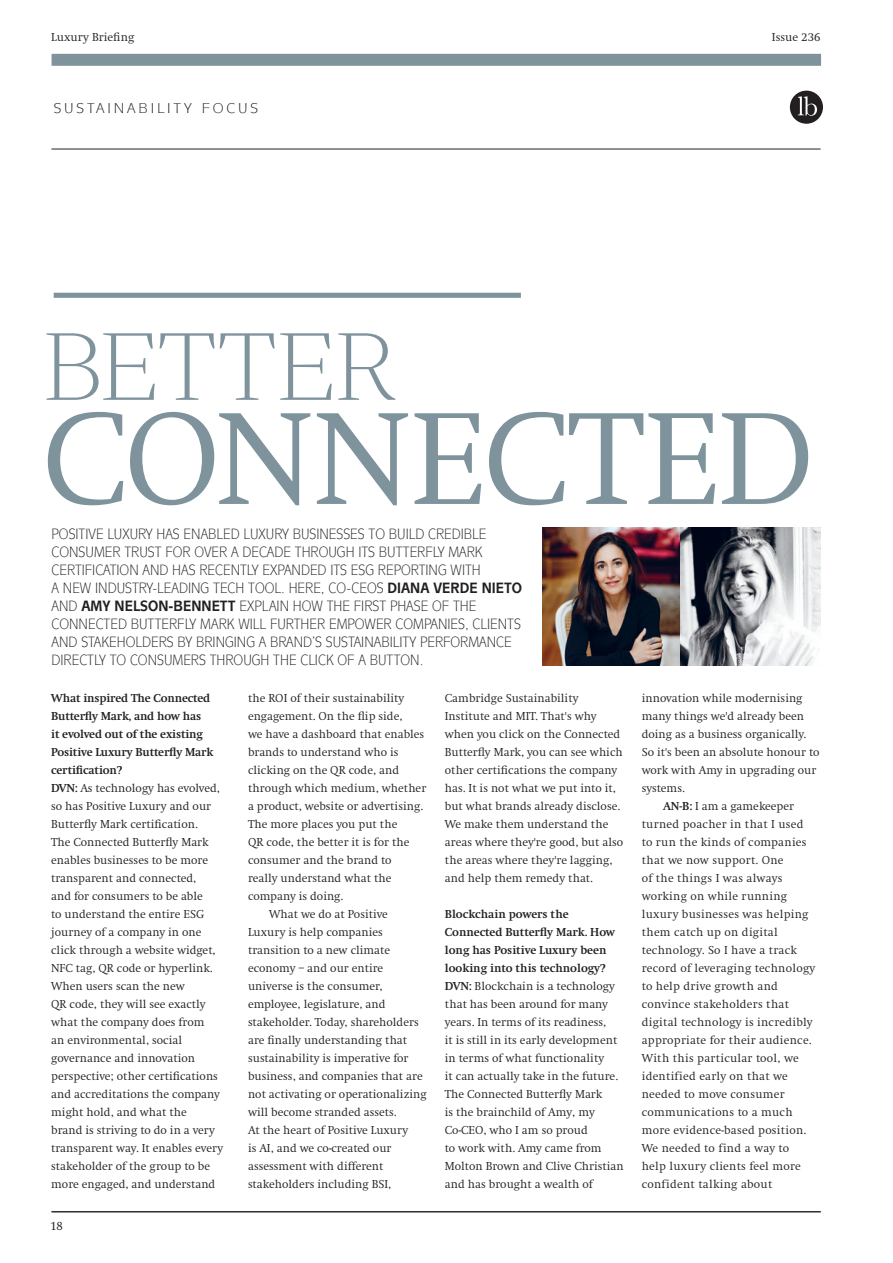
<style>
.page{position:relative;width:893px;height:1263px;background:#fff}
.page>*{position:absolute;margin:0;border:0;box-sizing:border-box;transform-origin:0 0}
.t1{font:300 135.9px "Swift";letter-spacing:-.015em;color:#7f939d}
.t2{font:97.95px "Periodico Display Ut Lg";letter-spacing:-.025em;color:#7f939d}
.t3{font:15px/18px "Mixage IT Cby BT";color:#231f20;scale:.85 1}
.t4{font:14.25px "Mixage IT Cby BT";letter-spacing:.2em;color:#231f20}
.t5{font:300 12.75px "Swift";color:#231f20}
.t6{font:300 12px/18px "Swift";color:#231f20}
.t7{font:300 12px "Swift";letter-spacing:.02em;color:#231f20}
.s1{font-weight:700}
</style>
<div class="page">
<div style="left:52px;top:54px;width:769px;height:12px;background:#7f939d"></div>
<div style="left:790px;top:91px;width:33px;height:33px;background:#231f20;border-radius:50%"></div>
<svg style="left:798px;top:96px;width:19px;height:20px"></svg>
<hr style="left:52px;top:1211px;width:769px;height:1px;background:#231f20">
<img style="left:542px;top:527px;width:279px;height:138px">
<div style="left:54px;top:293px;width:467px;height:5px;background:#7f939d"></div>
<hr style="left:51px;top:149px;width:770px;height:1px;background:#231f20">
<p class="t6" style="left:51px;top:28px;width:85px">Luxury Briefing</p>
<p class="t6" style="left:772px;top:28px;width:50px">Issue 236</p>
<p class="t4" style="left:54px;top:99px;width:206px">SUSTAINABILITY FOCUS</p>
<h2 class="t2" style="left:41px;top:313px;width:357px">BETTER</h2>
<h1 class="t1" style="left:41px;top:386px;width:775px">CONNECTED</h1>
<p class="t3" style="left:52px;top:525px;width:555px">POSITIVE LUXURY HAS ENABLED LUXURY BUSINESSES TO BUILD CREDIBLE CONSUMER TRUST FOR OVER A DECADE THROUGH ITS BUTTERFLY MARK CERTIFICATION AND HAS RECENTLY EXPANDED ITS ESG REPORTING WITH<br>A NEW INDUSTRY-LEADING TECH TOOL. HERE, CO-CEOS <span class="s1">DIANA VERDE NIETO </span>AND <span class="s1">AMY NELSON-BENNETT</span> EXPLAIN HOW THE FIRST PHASE OF THE CONNECTED BUTTERFLY MARK WILL FURTHER EMPOWER COMPANIES, CLIENTS AND STAKEHOLDERS BY BRINGING A BRAND’S SUSTAINABILITY PERFORMANCE DIRECTLY TO CONSUMERS THROUGH THE CLICK OF A BUTTON.</p>
<p class="t6" style="left:51px;top:689px;width:173px"><span class="s1">What inspired The Connected<br>Butterfly Mark, and how has<br>it evolved out of the existing<br>Positive Luxury Butterfly Mark certification?<br>DVN:</span> As technology has evolved, so has Positive Luxury and our<br>Butterfly Mark certification.<br>The Connected Butterfly Mark enables businesses to be more transparent and connected,<br>and for consumers to be able<br>to understand the entire ESG journey of a company in one click through a website widget,<br>NFC tag, QR code or hyperlink.<br>When users scan the new<br>QR code, they will see exactly what the company does from<br>an environmental, social governance and innovation perspective; other certifications and accreditations the company might hold, and what the<br>brand is striving to do in a very transparent way. It enables every stakeholder of the group to be more engaged, and understand</p>
<p class="t6" style="left:248px;top:689px;width:158px">the ROI of their sustainability</p>
<p class="t6" style="left:248px;top:707px;width:156px">engagement. On the flip side,</p>
<p class="t6" style="left:248px;top:725px;width:178px">we have a dashboard that enables</p>
<p class="t6" style="left:248px;top:743px;width:152px">brands to understand who is</p>
<p class="t6" style="left:248px;top:761px;width:153px">clicking on the QR code, and</p>
<p class="t6" style="left:248px;top:779px;width:180px">through which medium, whether</p>
<p class="t6" style="left:248px;top:797px;width:177px">a product, website or advertising.</p>
<p class="t6" style="left:248px;top:815px;width:151px">The more places you put the</p>
<p class="t6" style="left:248px;top:833px;width:163px">QR code, the better it is for the</p>
<p class="t6" style="left:248px;top:851px;width:145px">consumer and the brand to</p>
<p class="t6" style="left:248px;top:869px;width:145px">really understand what the</p>
<p class="t6" style="left:248px;top:887px;width:97px">company is doing.</p>
<p class="t6" style="left:269px;top:905px;width:120px">What we do at Positive</p>
<p class="t6" style="left:248px;top:923px;width:136px">Luxury is help companies</p>
<p class="t6" style="left:248px;top:941px;width:143px">transition to a new climate</p>
<p class="t6" style="left:248px;top:959px;width:137px">economy – and our entire</p>
<p class="t6" style="left:248px;top:977px;width:136px">universe is the consumer,</p>
<p class="t6" style="left:248px;top:995px;width:139px">employee, legislature, and</p>
<p class="t6" style="left:248px;top:1013px;width:172px">stakeholder. Today, shareholders</p>
<p class="t6" style="left:248px;top:1031px;width:161px">are finally understanding that</p>
<p class="t6" style="left:248px;top:1049px;width:162px">sustainability is imperative for</p>
<p class="t6" style="left:248px;top:1067px;width:176px">business, and companies that are</p>
<p class="t6" style="left:248px;top:1085px;width:180px">not activating or operationalizing</p>
<p class="t6" style="left:248px;top:1103px;width:150px">will become stranded assets.</p>
<p class="t6" style="left:248px;top:1121px;width:162px">At the heart of Positive Luxury</p>
<p class="t6" style="left:248px;top:1139px;width:145px">is AI, and we co-created our</p>
<p class="t6" style="left:248px;top:1157px;width:137px">assessment with different</p>
<p class="t6" style="left:248px;top:1175px;width:145px">stakeholders including BSI,</p>
<p class="t5" style="left:50px;top:1219px;width:14px">18</p>
<p class="t6" style="left:445px;top:689px;width:180px">Cambridge Sustainability<br>Institute and MIT. That's why when you click on the Connected<br>Butterfly Mark, you can see which other certifications the company has. It is not what we put into it, but what brands already disclose.<br>We make them understand the areas where they're good, but also the areas where they're lagging, and help them remedy that.</p>
<p class="t6" style="left:445px;top:905px;width:180px"><span class="s1">Blockchain powers the<br>Connected Butterfly Mark. How long has Positive Luxury been looking into this technology?<br>DVN:</span> Blockchain is a technology that has been around for many years. In terms of its readiness,<br>it is still in its early development in terms of what functionality<br>it can actually take in the future.<br>The Connected Butterfly Mark<br>is the brainchild of Amy, my<br>Co-CEO, who I am so proud<br>to work with. Amy came from<br>Molton Brown and Clive Christian and has brought a wealth of</p>
<p class="t6" style="left:642px;top:689px;width:162px">innovation while modernising</p>
<p class="t6" style="left:642px;top:707px;width:164px">many things we'd already been</p>
<p class="t6" style="left:642px;top:725px;width:166px">doing as a business organically.</p>
<p class="t6" style="left:642px;top:743px;width:179px">So it's been an absolute honour to</p>
<p class="t6" style="left:642px;top:761px;width:176px">work with Amy in upgrading our</p>
<p class="t6" style="left:642px;top:779px;width:45px">systems.</p>
<p class="t6" style="left:663px;top:797px;width:133px"><span class="s1">AN-B:</span> I am a gamekeeper</p>
<p class="t7" style="left:642px;top:818px;width:163px">turned poacher in that I used</p>
<p class="t7" style="left:642px;top:836px;width:166px">to run the kinds of companies</p>
<p class="t7" style="left:642px;top:854px;width:143px">that we now support. One</p>
<p class="t7" style="left:642px;top:872px;width:142px">of the things I was always</p>
<p class="t7" style="left:642px;top:890px;width:147px">working on while running</p>
<p class="t7" style="left:642px;top:908px;width:168px">luxury businesses was helping</p>
<p class="t7" style="left:642px;top:926px;width:138px">them catch up on digital</p>
<p class="t7" style="left:642px;top:944px;width:157px">technology. So I have a track</p>
<p class="t7" style="left:642px;top:962px;width:175px">record of leveraging technology</p>
<p class="t7" style="left:642px;top:980px;width:138px">to help drive growth and</p>
<p class="t7" style="left:642px;top:998px;width:149px">convince stakeholders that</p>
<p class="t7" style="left:642px;top:1016px;width:172px">digital technology is incredibly</p>
<p class="t7" style="left:642px;top:1034px;width:171px">appropriate for their audience.</p>
<p class="t7" style="left:642px;top:1052px;width:158px">With this particular tool, we</p>
<p class="t7" style="left:642px;top:1070px;width:148px">identified early on that we</p>
<p class="t7" style="left:642px;top:1088px;width:144px">needed to move consumer</p>
<p class="t7" style="left:642px;top:1106px;width:152px">communications to a much</p>
<p class="t7" style="left:642px;top:1124px;width:166px">more evidence-based position.</p>
<p class="t7" style="left:642px;top:1142px;width:149px">We needed to find a way to</p>
<p class="t7" style="left:642px;top:1160px;width:161px">help luxury clients feel more</p>
<p class="t7" style="left:642px;top:1178px;width:132px">confident talking about</p>
</div>
